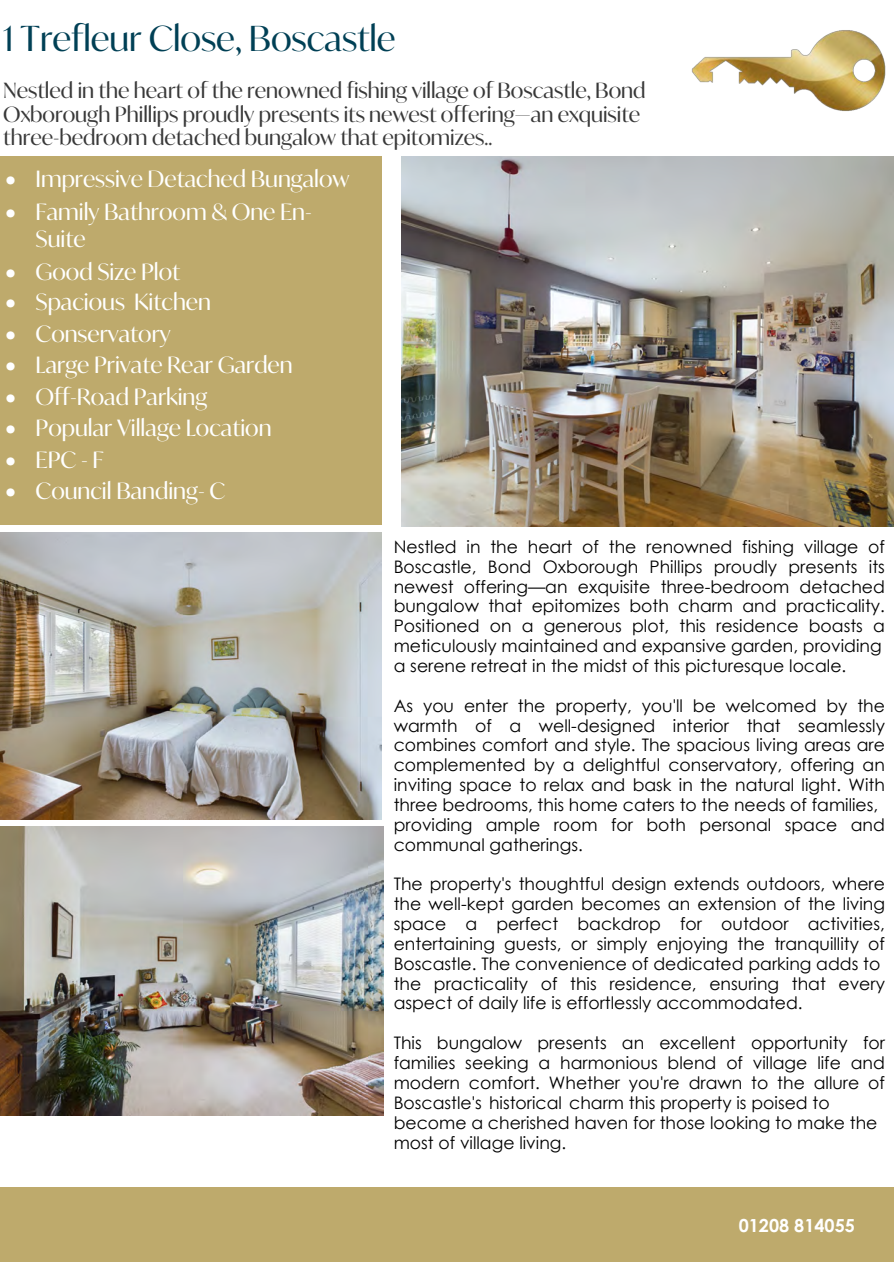
<style>
.page{position:relative;width:894px;height:1264px;background:#fff}
.page>*{position:absolute;margin:0;border:0;box-sizing:border-box;transform-origin:0 0}
.t1{font:34.5px "Ivy Mode";color:#004055}
.t2{font:22.5px/27px "Ivy Mode";color:#fff}
.t3{font:22.5px "Ivy Mode";color:#fff}
.t4{font:21px/23.5px "Ivy Mode";color:#383838}
.t5{font:700 18px "Century Gothic";color:#fff}
.t6{font:17.25px/19.8px "Century Gothic";color:#000}
.s1{font-style:inherit}
</style>
<div class="page">
<img style="left:401px;top:156px;width:492px;height:370px">
<img style="left:0;top:532px;width:381px;height:287px">
<img style="left:0;top:826px;width:383px;height:289px">
<div style="left:0;top:1187px;width:893px;height:74px;background:#beaa6c"></div>
<div style="left:0;top:156px;width:381px;height:368px;background:#beaa6c"></div>
<img style="left:691px;top:30px;width:195px;height:81px">
<h1 class="t1" style="left:3px;top:15px;width:394px">1 Trefleur Close, Boscastle</h1>
<p class="t4" style="left:3px;top:78px;width:643px">Nestled in the heart of the renowned fishing village of Boscastle, Bond<br>Oxborough Phillips proudly presents its newest offering—an exquisite three-bedroom detached bungalow that epitomizes..</p>
<h2 class="t2" style="left:6px;top:165px;width:345px">• Impressive Detached <span class="s1">Bungalow</span></h2>
<h2 class="t2" style="left:36px;top:198px;width:278px;text-indent:-30px">• Family Bathroom &amp; <span class="s1">One</span> En-<br>Suite</h2>
<h2 class="t3" style="left:6px;top:257px;width:176px">• Good Size Plot</h2>
<h2 class="t2" style="left:6px;top:288px;width:207px">• Spacious Kitchen</h2>
<h2 class="t3" style="left:6px;top:318px;width:167px">• Conservatory</h2>
<h2 class="t2" style="left:6px;top:351px;width:288px">• <span class="s1">Large</span> Private Rear Garden</h2>
<h2 class="t2" style="left:6px;top:383px;width:203px">• Off-Road Parking</h2>
<h2 class="t2" style="left:6px;top:414px;width:267px">• Popular <span class="s1">Village</span> Location</h2>
<h2 class="t2" style="left:6px;top:446px;width:100px">• EPC - <span class="s1">F</span></h2>
<h2 class="t3" style="left:6px;top:476px;width:221px">• Council Banding- C</h2>
<p class="t6" style="left:393px;top:536px;width:492px">Nestled in the heart of the renowned fishing village of Boscastle, Bond Oxborough Phillips proudly presents its newest offering—an exquisite three-bedroom detached bungalow that epitomizes both charm and practicality.<br>Positioned on a generous plot, this residence boasts a meticulously maintained and expansive garden, providing a serene retreat in the midst of this picturesque locale.</p>
<p class="t6" style="left:393px;top:695px;width:492px">As you enter the property, you'll be welcomed by the warmth of a well-designed interior that seamlessly combines comfort and style. The spacious living areas are complemented by a delightful conservatory, offering an inviting space to relax and bask in the natural light. With three bedrooms, this home caters to the needs of families, providing ample room for both personal space and communal gatherings.</p>
<p class="t6" style="left:393px;top:874px;width:492px">The property's thoughtful design extends outdoors, where the well-kept garden becomes an extension of the living space a perfect backdrop for outdoor activities, entertaining guests, or simply enjoying the tranquillity of Boscastle. The convenience of dedicated parking adds to the practicality of this residence, ensuring that every aspect of daily life is effortlessly accommodated.</p>
<p class="t6" style="left:393px;top:1032px;width:492px">This bungalow presents an excellent opportunity for families seeking a harmonious blend of village life and modern comfort. Whether you're drawn to the allure of Boscastle's historical charm this property is poised to become a cherished haven for those looking to make the most of village living.</p>
<p class="t5" style="left:738px;top:1211px;width:118px">01208 814055</p>
</div>
